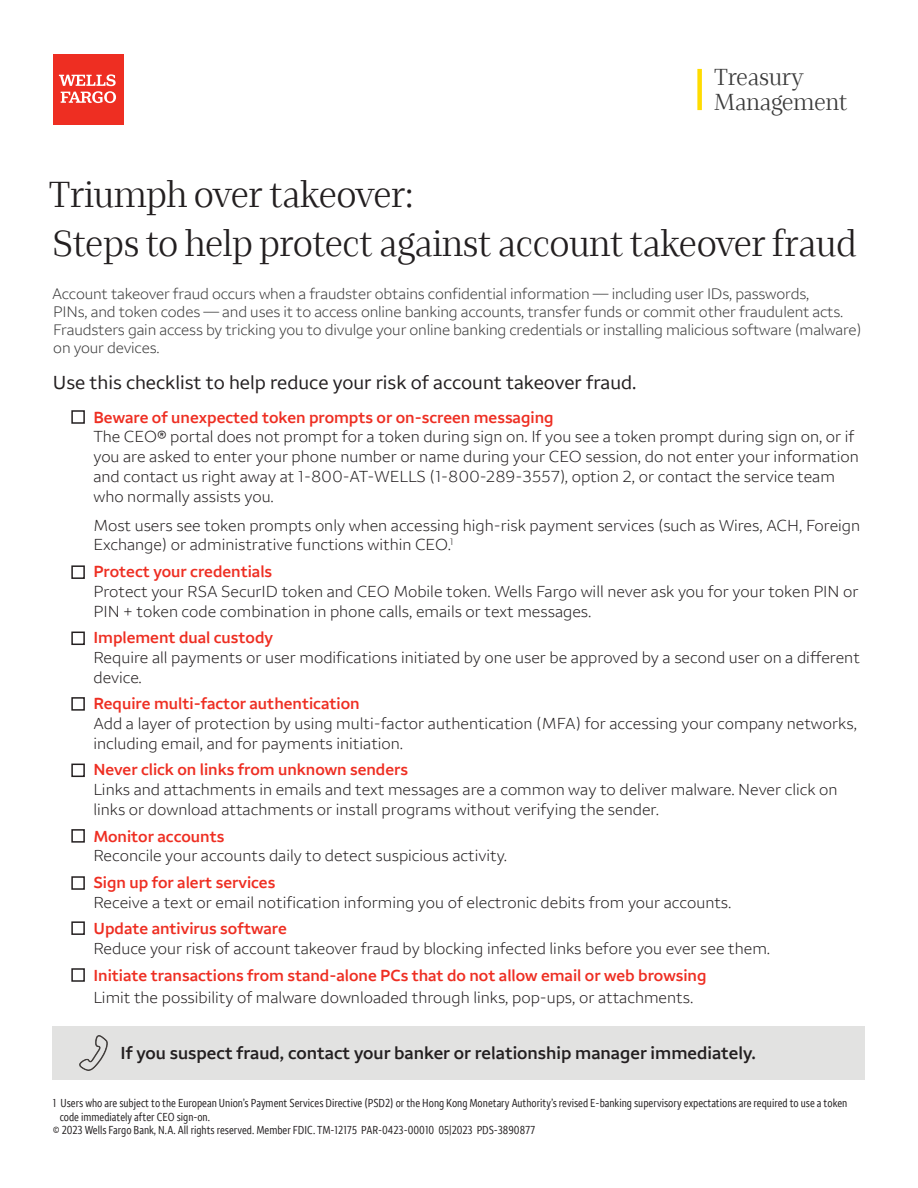
<style>
.page{position:relative;width:918px;height:1188px;background:#fff}
.page>*{position:absolute;margin:0;border:0;box-sizing:border-box;transform-origin:0 0}
.t1{font:37.5px/48.8px "Wells Fargo Serif Display";color:#231f20}
.t2{font:24px/24.8px "Wells Fargo Serif Display";color:#3a3a3a}
.t3{font:19.5px "Wells Fargo Sans";color:#231f20}
.t4{font:600 18px "Wells Fargo Sans";color:#231f20}
.t5{font:300 16.5px/19.8px "Wells Fargo Sans";color:#231f20}
.t6{font:600 16.5px "Wells Fargo Sans";color:#ee2e22}
.t7{font:300 15.75px/18px "Wells Fargo Sans";letter-spacing:-.01em;color:#3a3a3a}
.t8{font:condensed 12px/13.5px "Wells Fargo Sans";color:#231f20}
</style>
<div class="page">
<div style="left:53px;top:54px;width:70px;height:70px;background:#ee2e22"></div>
<svg style="left:59px;top:74px;width:57px;height:29px"></svg>
<div style="left:697px;top:69px;width:5px;height:41px;background:#ffdc01"></div>
<div style="left:53px;top:1026px;width:812px;height:54px;background:#e2e2e1"></div>
<div style="left:71px;top:410px;width:14px;height:14px;border:2px solid #231f20"></div>
<div style="left:71px;top:632px;width:14px;height:13px;border:2px solid #231f20"></div>
<div style="left:71px;top:565px;width:14px;height:14px;border:2px solid #231f20"></div>
<div style="left:71px;top:921px;width:14px;height:14px;border:2px solid #231f20"></div>
<div style="left:71px;top:876px;width:14px;height:14px;border:2px solid #231f20"></div>
<div style="left:71px;top:829px;width:14px;height:14px;border:2px solid #231f20"></div>
<div style="left:71px;top:764px;width:14px;height:13px;border:2px solid #231f20"></div>
<div style="left:71px;top:697px;width:14px;height:14px;border:2px solid #231f20"></div>
<div style="left:71px;top:968px;width:14px;height:14px;border:2px solid #231f20"></div>
<img style="left:79px;top:1035px;width:29px;height:36px">
<p class="t2" style="left:714px;top:65px;width:134px">Treasury<br>Management</p>
<h1 class="t1" style="left:49px;top:170px;width:809px">Triumph over takeover:<br>Steps to help protect against account takeover fraud</h1>
<p class="t7" style="left:52px;top:285px;width:811px">Account takeover fraud occurs when a fraudster obtains confidential information — including user IDs, passwords,<br>PINs, and token codes — and uses it to access online banking accounts, transfer funds or commit other fraudulent acts.<br>Fraudsters gain access by tricking you to divulge your online banking credentials or installing malicious software (malware) on your devices.</p>
<h2 class="t3" style="left:53px;top:371px;width:585px">Use this checklist to help reduce your risk of account takeover fraud.</h2>
<p class="t6" style="left:93px;top:407px;width:462px">Beware of unexpected token prompts or on-screen messaging</p>
<p class="t5" style="left:93px;top:427px;width:767px">The CEO® portal does not prompt for a token during sign on. If you see a token prompt during sign on, or if you are asked to enter your phone number or name during your CEO session, do not enter your information and contact us right away at 1-800-AT-WELLS (1-800-289-3557), option 2, or contact the service team who normally assists you.</p>
<p class="t5" style="left:93px;top:515px;width:768px">Most users see token prompts only when accessing high-risk payment services (such as Wires, ACH, Foreign<br>Exchange) or administrative functions within CEO.<sup>1</sup></p>
<p class="t6" style="left:93px;top:561px;width:180px">Protect your credentials</p>
<p class="t5" style="left:93px;top:581px;width:767px">Protect your RSA SecurID token and CEO Mobile token. Wells Fargo will never ask you for your token PIN or<br>PIN + token code combination in phone calls, emails or text messages.</p>
<p class="t6" style="left:93px;top:627px;width:181px">Implement dual custody</p>
<p class="t5" style="left:93px;top:647px;width:768px">Require all payments or user modifications initiated by one user be approved by a second user on a different device.</p>
<p class="t6" style="left:93px;top:694px;width:268px">Require multi-factor authentication</p>
<p class="t5" style="left:93px;top:714px;width:765px">Add a layer of protection by using multi-factor authentication (MFA) for accessing your company networks, including email, and for payments initiation.</p>
<p class="t6" style="left:93px;top:760px;width:316px">Never click on links from unknown senders</p>
<p class="t5" style="left:93px;top:780px;width:746px">Links and attachments in emails and text messages are a common way to deliver malware. Never click on links or download attachments or install programs without verifying the sender.</p>
<p class="t6" style="left:93px;top:826px;width:132px">Monitor accounts</p>
<p class="t5" style="left:93px;top:846px;width:415px">Reconcile your accounts daily to detect suspicious activity.</p>
<p class="t6" style="left:93px;top:872px;width:183px">Sign up for alert services</p>
<p class="t5" style="left:93px;top:892px;width:640px">Receive a text or email notification informing you of electronic debits from your accounts.</p>
<p class="t6" style="left:93px;top:919px;width:195px">Update antivirus software</p>
<p class="t5" style="left:93px;top:938px;width:678px">Reduce your risk of account takeover fraud by blocking infected links before you ever see them.</p>
<p class="t6" style="left:93px;top:965px;width:615px">Initiate transactions from stand-alone PCs that do not allow email or web browsing</p>
<p class="t5" style="left:93px;top:988px;width:601px">Limit the possibility of malware downloaded through links, pop-ups, or attachments.</p>
<p class="t4" style="left:120px;top:1042px;width:637px">If you suspect fraud, contact your banker or relationship manager immediately.</p>
<p class="t8" style="left:60px;top:1096px;width:789px;text-indent:-7px">1 Users who are subject to the European Union’s Payment Services Directive (PSD2) or the Hong Kong Monetary Authority’s revised E-banking supervisory expectations are required to use a token code immediately after CEO sign-on.</p>
<p class="t8" style="left:53px;top:1123px;width:484px">© 2023 Wells Fargo Bank, N.A. All rights reserved. Member FDIC. TM-12175 PAR-0423-00010 05|2023 PDS-3890877</p>
</div>
